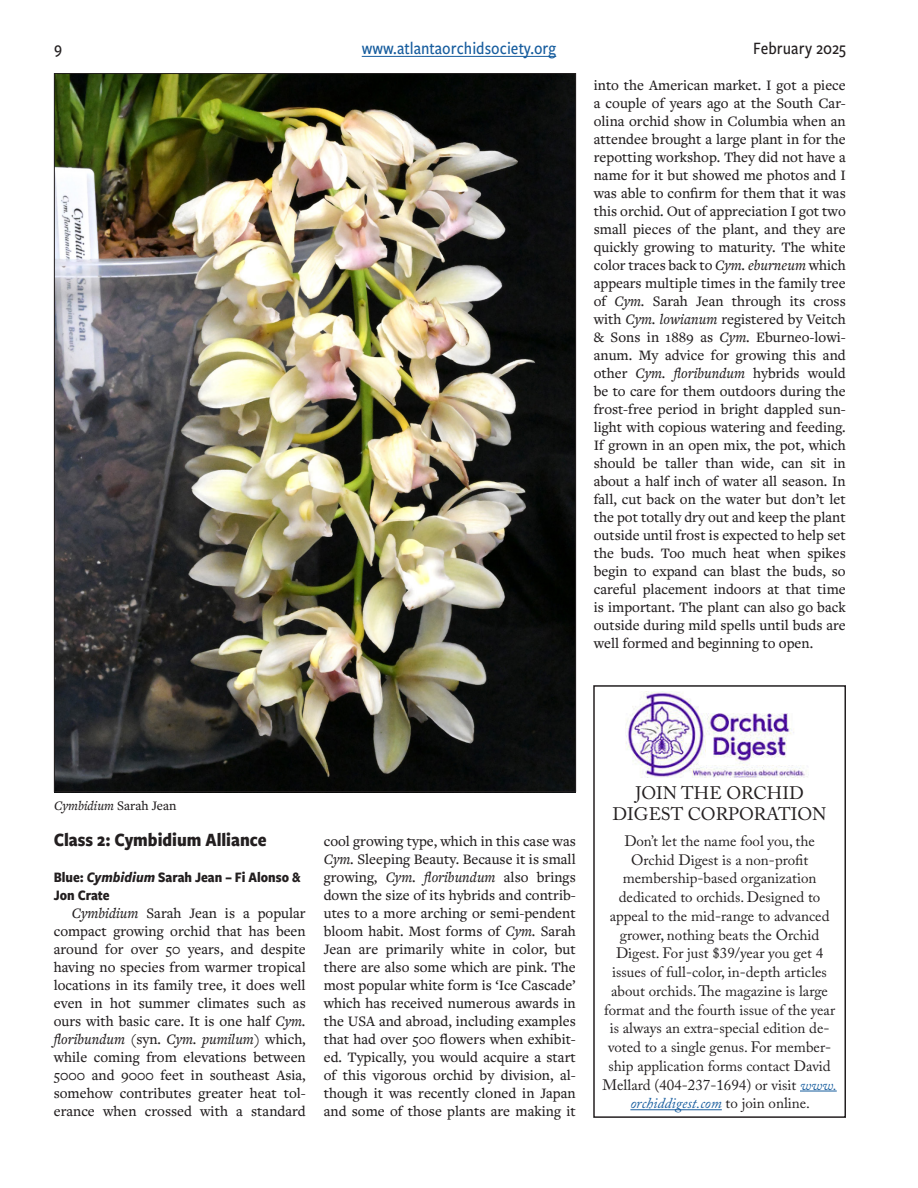
<style>
.page{position:relative;width:918px;height:1188px;background:#fff}
.page>*{position:absolute;margin:0;border:0;box-sizing:border-box;transform-origin:0 0}
.class{font:700 19.5px "Freight Sans Cnd Pro";color:#231f20}
.t1{font:18px/21.6px "Adobe Caslon Pro";color:#231f20;text-align:center}
.t2{font:500 18px "Freight Sans Cnd Pro";color:#175d9e}
.t3{font:500 18px "Freight Sans Cnd Pro";color:#231f20}
.text{font:500 15px/18px "Freight Text Pro";color:#231f20;text-align:justify}
.t4{font:15px/18.8px "Adobe Caslon Pro";color:#231f20;text-align:center}
.ribbon_title{font:700 15px/18px "Freight Sans Cnd Pro";color:#231f20}
.t5{font:italic 500 13.5px "Freight Text Pro";color:#231f20}
.s1{font-style:italic}
.s2{font-style:normal}
.s3{font-style:italic;color:#175d9e}
</style>
<div class="page">
<hr style="left:362px;top:56px;width:194px;height:1px;background:#175d9e">
<img style="left:56px;top:75px;width:518px;height:715px">
<hr style="left:800px;top:1091px;width:37px;height:1px;background:#175d9e">
<hr style="left:630px;top:1109px;width:92px;height:1px;background:#175d9e">
<div style="left:593px;top:685px;width:253px;height:433px;border:2px solid #231f20"></div>
<img style="left:625px;top:691px;width:184px;height:86px">
<p class="t3" style="left:54px;top:36px;width:9px">9</p>
<p class="t2" style="left:362px;top:36px;width:196px">www.atlantaorchidsociety.org</p>
<p class="t3" style="left:753px;top:36px;width:94px">February 2025</p>
<p class="text" style="left:594px;top:76px;width:254px">into the American market. I got a piece a couple of years ago at the South Car&shy;olina orchid show in Columbia when an attendee brought a large plant in for the repotting workshop. They did not have a name for it but showed me photos and I was able to confirm for them that it was this orchid. Out of appreciation I got two small pieces of the plant, and they are quickly growing to maturity. The white color traces back to <span class="s1">Cym. eburneum</span> which appears multiple times in the family tree of <span class="s1">Cym.</span> Sarah Jean through its cross with <span class="s1">Cym. lowianum</span> registered by Veitch &amp; Sons in 1889 as <span class="s1">Cym.</span> Eburneo-lowi&shy;anum. My advice for growing this and other <span class="s1">Cym. floribundum</span> hybrids would be to care for them outdoors during the frost-free period in bright dappled sun&shy;light with copious watering and feeding.<br>If grown in an open mix, the pot, which should be taller than wide, can sit in about a half inch of water all season. In fall, cut back on the water but don’t let the pot totally dry out and keep the plant outside until frost is expected to help set the buds. Too much heat when spikes begin to expand can blast the buds, so careful placement indoors at that time is important. The plant can also go back outside during mild spells until buds are well formed and beginning to open.</p>
<p class="t5" style="left:54px;top:797px;width:124px">Cymbidium <span class="s2">Sarah Jean</span></p>
<p class="class" style="left:54px;top:826px;width:215px">Class 2: Cymbidium Alliance</p>
<p class="ribbon_title" style="left:54px;top:868px;width:248px">Blue: <span class="s1">Cymbidium</span> Sarah Jean – Fi Alonso &amp;<br>Jon Crate</p>
<p class="text" style="left:54px;top:904px;width:254px;text-indent:18px"><span class="s1">Cymbidium</span> Sarah Jean is a popular compact growing orchid that has been around for over 50 years, and despite having no species from warmer tropical locations in its family tree, it does well even in hot summer climates such as ours with basic care. It is one half <span class="s1">Cym. floribundum</span> (syn. <span class="s1">Cym. pumilum</span>) which, while coming from elevations between 5000 and 9000 feet in southeast Asia, somehow contributes greater heat tol&shy;erance when crossed with a standard</p>
<p class="text" style="left:324px;top:832px;width:254px">cool growing type, which in this case was <span class="s1">Cym.</span> Sleeping Beauty. Because it is small growing, <span class="s1">Cym. floribundum</span> also brings down the size of its hybrids and contrib&shy;utes to a more arching or semi-pendent bloom habit. Most forms of <span class="s1">Cym.</span> Sarah Jean are primarily white in color, but there are also some which are pink. The most popular white form is ‘Ice Cascade’ which has received numerous awards in the USA and abroad, including examples that had over 500 flowers when exhibit&shy;ed. Typically, you would acquire a start of this vigorous orchid by division, al&shy;though it was recently cloned in Japan and some of those plants are making it</p>
<p class="t1" style="left:613px;top:782px;width:215px">JOIN THE ORCHID<br>DIGEST CORPORATION</p>
<p class="t4" style="left:602px;top:831px;width:236px">Don’t let the name fool you, the Orchid Digest is a non-profit membership-based organization dedicated to orchids. Designed to appeal to the mid-range to advanced grower, nothing beats the Orchid Digest. For just $39/year you get 4 issues of full-color, in-depth articles about orchids. The magazine is large format and the fourth issue of the year is always an extra-special edition de&shy;voted to a single genus. For member&shy;ship application forms contact David Mellard (404-237-1694) or visit <span class="s3">www. orchiddigest.com</span> to join online.</p>
</div>
